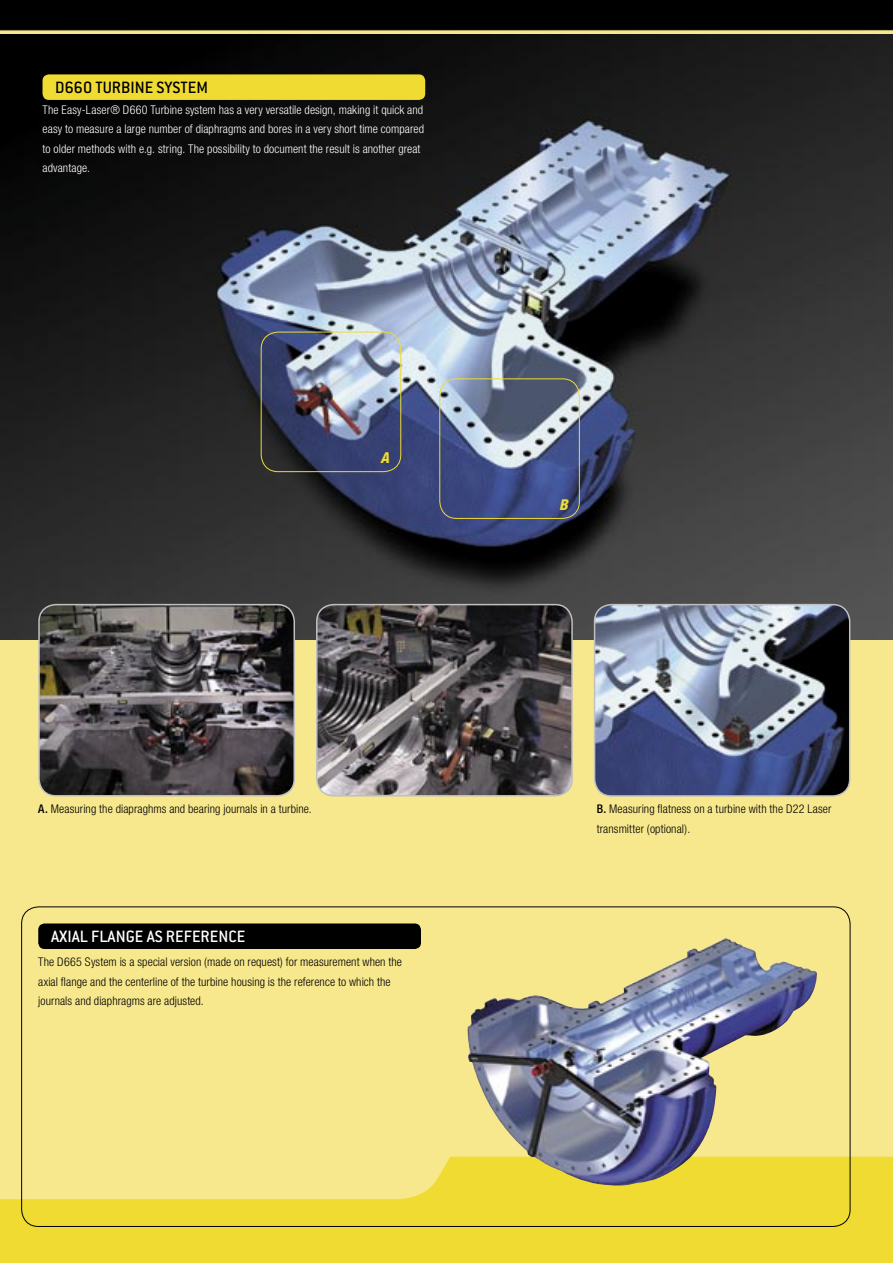
<style>
.page{position:relative;width:893px;height:1263px;background:#f7e88d}
.page>*{position:absolute;margin:0;border:0;box-sizing:border-box;transform-origin:0 0}
.t1{font:500 18px "Conduit ITC";color:#fff}
.t2{font:500 18px "Conduit ITC";color:#000}
.t3{font:italic 800 condensed 15px "Helvetica Neue";color:#efdb32}
.t4{font:300 condensed 12px/19.5px "Helvetica Neue";letter-spacing:.005em;color:#000}
.t5{font:300 condensed 12px/19.5px "Helvetica Neue";letter-spacing:.01em;color:#fff}
.s1{font-weight:500}
</style>
<div class="page">
<img style="left:0;top:64px;width:893px;height:575px">
<svg style="left:0;top:0;width:893px;height:64px;background:#14130e"></svg>
<div style="left:0;top:1157px;width:893px;height:106px;background:#efdb32"></div>
<svg style="left:43px;top:74px;width:382px;height:26px;background:#ead631"></svg>
<svg style="left:21px;top:906px;width:830px;height:320px"></svg>
<div style="left:38px;top:923px;width:383px;height:26px;background:#000"></div>
<svg style="left:38px;top:603px;width:258px;height:193px;background:#585455"></svg>
<svg style="left:315px;top:603px;width:259px;height:193px;background:#5a5656"></svg>
<svg style="left:593px;top:603px;width:258px;height:193px;background:#6b748d"></svg>
<img style="left:467px;top:938px;width:350px;height:248px">
<img style="left:260px;top:331px;width:141px;height:141px">
<svg style="left:439px;top:378px;width:141px;height:140px;background:#657193"></svg>
<h1 class="t2" style="left:55px;top:77px;width:154px">D660 TURBINE SYSTEM</h1>
<p class="t5" style="left:43px;top:100px;width:383px">The Easy-Laser® D660 Turbine system has a very versatile design, making it quick and easy to measure a large number of diaphragms and bores in a very short time compared to older methods with e.g. string. The possibility to document the result is another great advantage.</p>
<p class="t3" style="left:381px;top:448px;width:10px">A</p>
<p class="t4" style="left:38px;top:799px;width:275px"><span class="s1">A.</span> Measuring the diapraghms and bearing journals in a turbine.</p>
<h1 class="t1" style="left:51px;top:926px;width:196px">AXIAL FLANGE AS REFERENCE</h1>
<p class="t4" style="left:38px;top:952px;width:365px">The D665 System is a special version (made on request) for measurement when the axial flange and the centerline of the turbine housing is the reference to which the journals and diaphragms are adjusted.</p>
<p class="t3" style="left:559px;top:495px;width:10px">B</p>
<p class="t4" style="left:597px;top:799px;width:236px"><span class="s1">B.</span> Measuring flatness on a turbine with the D22 Laser transmitter (optional).</p>
</div>
